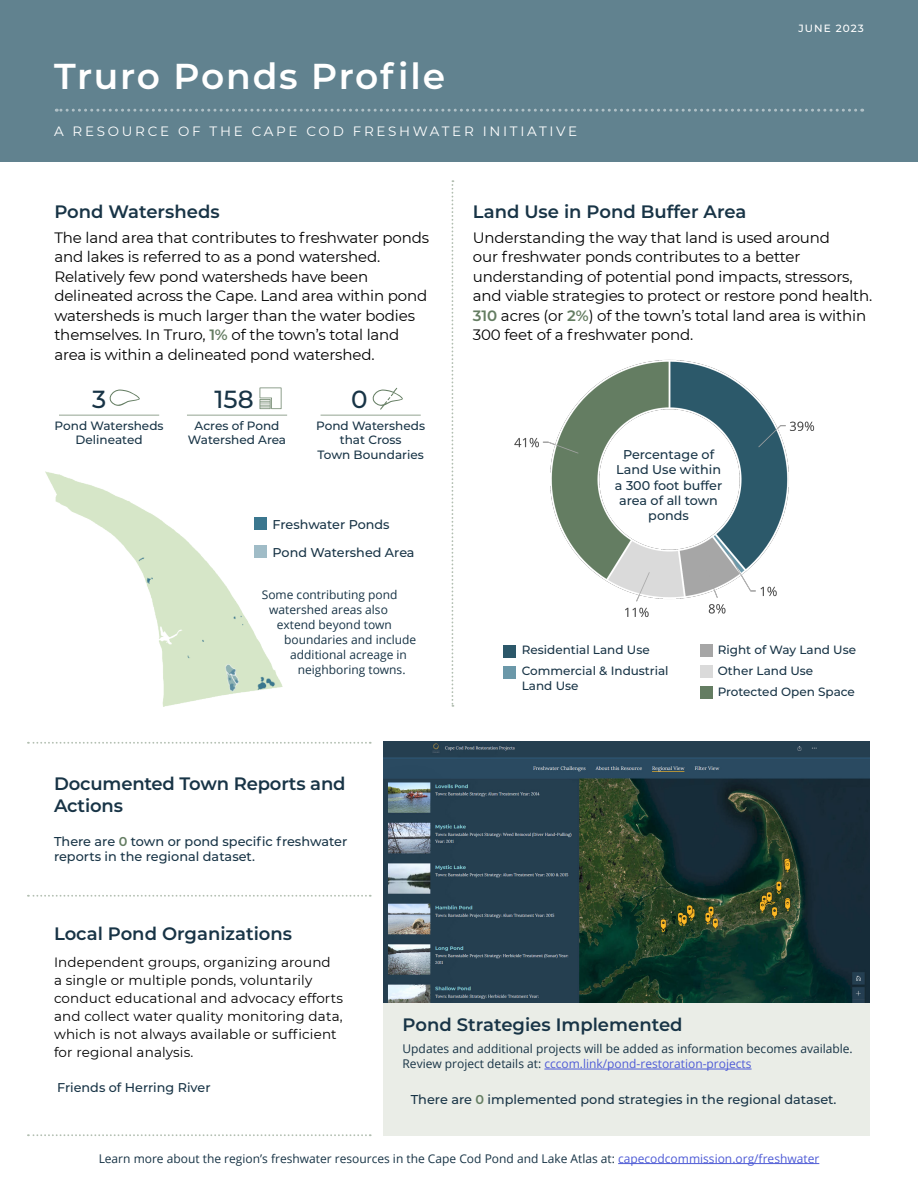
<style>
.page{position:relative;width:918px;height:1188px;background:#fff}
.page>*{position:absolute;margin:0;border:0;box-sizing:border-box;transform-origin:0 0}
.Heading_2{font:600 36px "Montserrat";letter-spacing:.05em;color:#fff}
.Unit_Title{font:500 24.75px "Montserrat";color:#183446}
.Section_Headings{font:600 18px/21.6px "Montserrat";color:#183446}
.Section_text_-10trac{font:15px/19.5px "Montserrat";letter-spacing:-.01em;color:#000}
.Section_text{font:13.5px/18px "Montserrat";letter-spacing:.01em;color:#000}
.t1{font:13.5px "Montserrat";letter-spacing:.2em;color:#fff}
.Map_Labels{font:500 12.9px/15.5px "Montserrat";color:#183446}
.Map_Labels-2{font:500 12.75px/15.3px "Montserrat";color:#183446;text-align:center}
.Unit_Title_L{font:500 12.75px "Montserrat";color:#183446}
.t2{font:12px/15px "Open Sans";color:#183446}
.Map_Labels-3{font:500 12px/14.4px "Montserrat";color:#183446}
.Unit_Title_L-2{font:500 12px/14.4px "Montserrat";color:#183446;text-align:center}
.t3{font:500 10.5px "Montserrat";letter-spacing:.1em;color:#fff}
.s1{font-weight:600;color:#647d62}
.s2{color:#4f5cd6}
</style>
<div class="page">
<div style="left:0;top:0;width:918px;height:162px;background:#61828f"></div>
<svg style="left:56px;top:109px;width:800px;height:3px"></svg>
<svg style="left:452px;top:180px;width:1px;height:527px"></svg>
<svg style="left:28px;top:895px;width:343px;height:2px"></svg>
<svg style="left:28px;top:1134px;width:343px;height:2px"></svg>
<svg style="left:28px;top:742px;width:343px;height:2px"></svg>
<div style="left:383px;top:940px;width:487px;height:196px;background:#eaede7"></div>
<img style="left:45px;top:471px;width:238px;height:236px">
<img style="left:514px;top:359px;width:301px;height:258px">
<img style="left:383px;top:742px;width:487px;height:260px">
<div style="left:503px;top:645px;width:13px;height:13px;background:#2c586a"></div>
<div style="left:503px;top:666px;width:13px;height:13px;background:#6b98a9"></div>
<div style="left:700px;top:644px;width:13px;height:13px;background:#a6a6a6"></div>
<div style="left:700px;top:665px;width:13px;height:13px;background:#dadada"></div>
<div style="left:700px;top:686px;width:13px;height:13px;background:#647d62"></div>
<hr style="left:59px;top:415px;width:100px;height:1px;background:#93a491">
<svg style="left:109px;top:389px;width:31px;height:17px"></svg>
<hr style="left:321px;top:415px;width:100px;height:1px;background:#93a491">
<svg style="left:372px;top:388px;width:31px;height:22px"></svg>
<hr style="left:187px;top:415px;width:100px;height:1px;background:#93a491">
<svg style="left:260px;top:388px;width:21px;height:21px"></svg>
<div style="left:254px;top:517px;width:12px;height:13px;background:#3b778f"></div>
<div style="left:254px;top:545px;width:12px;height:12px;background:#a0bcc7"></div>
<hr style="left:618px;top:1163px;width:201px;height:1px;background:#4f5cd6">
<hr style="left:544px;top:1069px;width:208px;height:1px;background:#4f5cd6">
<p class="Heading_2" style="left:54px;top:51px;width:393px">Truro Ponds Profile</p>
<p class="t1" style="left:54px;top:122px;width:525px">A RESOURCE OF THE CAPE COD FRESHWATER INITIATIVE</p>
<p class="Section_Headings" style="left:54px;top:200px;width:167px">Pond Watersheds</p>
<p class="Section_Headings" style="left:473px;top:200px;width:275px">Land Use in Pond Buffer Area</p>
<p class="t3" style="left:799px;top:20px;width:67px">JUNE 2023</p>
<p class="Section_text_-10trac" style="left:54px;top:227px;width:376px">The land area that contributes to freshwater ponds and lakes is referred to as a pond watershed.<br>Relatively few pond watersheds have been delineated across the Cape. Land area within pond watersheds is much larger than the water bodies themselves. In Truro, <span class="s1">1%</span> of the town’s total land area is within a delineated pond watershed.</p>
<p class="Unit_Title" style="left:92px;top:382px;width:16px">3</p>
<p class="Unit_Title" style="left:214px;top:382px;width:41px">158</p>
<p class="Unit_Title" style="left:351px;top:382px;width:18px">0</p>
<p class="Unit_Title_L-2" style="left:188px;top:418px;width:100px">Acres of Pond<br>Watershed Area</p>
<p class="Unit_Title_L-2" style="left:55px;top:418px;width:110px">Pond Watersheds<br>Delineated</p>
<p class="Unit_Title_L-2" style="left:316px;top:418px;width:110px">Pond Watersheds that Cross<br>Town Boundaries</p>
<p class="Map_Labels-2" style="left:273px;top:516px;width:119px">Freshwater Ponds</p>
<p class="Map_Labels-2" style="left:273px;top:544px;width:143px">Pond Watershed Area</p>
<p class="t2" style="left:262px;top:587px;width:137px">Some contributing pond</p>
<p class="t2" style="left:269px;top:602px;width:120px">watershed areas also</p>
<p class="t2" style="left:277px;top:617px;width:117px">extend beyond town</p>
<p class="t2" style="left:284px;top:632px;width:133px">boundaries and include</p>
<p class="t2" style="left:290px;top:647px;width:118px">additional acreage in</p>
<p class="t2" style="left:298px;top:662px;width:109px">neighboring towns.</p>
<p class="Section_Headings" style="left:54px;top:772px;width:293px">Documented Town Reports and<br>Actions</p>
<p class="Map_Labels" style="left:54px;top:833px;width:295px">There are <span class="s1">0</span> town or pond specific freshwater reports in the regional dataset.</p>
<p class="Section_text_-10trac" style="left:473px;top:227px;width:401px">Understanding the way that land is used around<br>our freshwater ponds contributes to a better understanding of potential pond impacts, stressors, and viable strategies to protect or restore pond health.<br><span class="s1">310</span> acres (or <span class="s1">2%</span>) of the town’s total land area is within 300 feet of a freshwater pond.</p>
<p class="Map_Labels-2" style="left:615px;top:446px;width:109px">Percentage of<br>Land Use within a 300 foot buffer area of all town ponds</p>
<p class="Map_Labels-3" style="left:522px;top:642px;width:130px">Residential Land Use</p>
<p class="Map_Labels-3" style="left:522px;top:663px;width:148px">Commercial &amp; Industrial<br>Land Use</p>
<p class="Map_Labels-3" style="left:718px;top:642px;width:140px">Right of Way Land Use</p>
<p class="Map_Labels-3" style="left:718px;top:663px;width:97px">Other Land Use</p>
<p class="Map_Labels-3" style="left:718px;top:684px;width:139px">Protected Open Space</p>
<p class="Section_Headings" style="left:54px;top:922px;width:240px">Local Pond Organizations</p>
<p class="Section_text" style="left:54px;top:953px;width:290px">Independent groups, organizing around<br>a single or multiple ponds, voluntarily conduct educational and advocacy efforts and collect water quality monitoring data, which is not always available or sufficient for regional analysis.</p>
<p class="Unit_Title_L" style="left:57px;top:1078px;width:155px">Friends of Herring River</p>
<p class="Section_Headings" style="left:403px;top:1013px;width:282px">Pond Strategies Implemented</p>
<p class="t2" style="left:403px;top:1041px;width:452px">Updates and additional projects will be added as information becomes available.<br>Review project details at: <span class="s2">cccom.link/pond-restoration-projects</span></p>
<p class="Map_Labels" style="left:411px;top:1091px;width:427px">There are <span class="s1">0</span> implemented pond strategies in the regional dataset.</p>
<p class="t2" style="left:99px;top:1151px;width:722px">Learn more about the region’s freshwater resources in the Cape Cod Pond and Lake Atlas at: <span class="s2">capecodcommission.org/freshwater</span></p>
</div>
